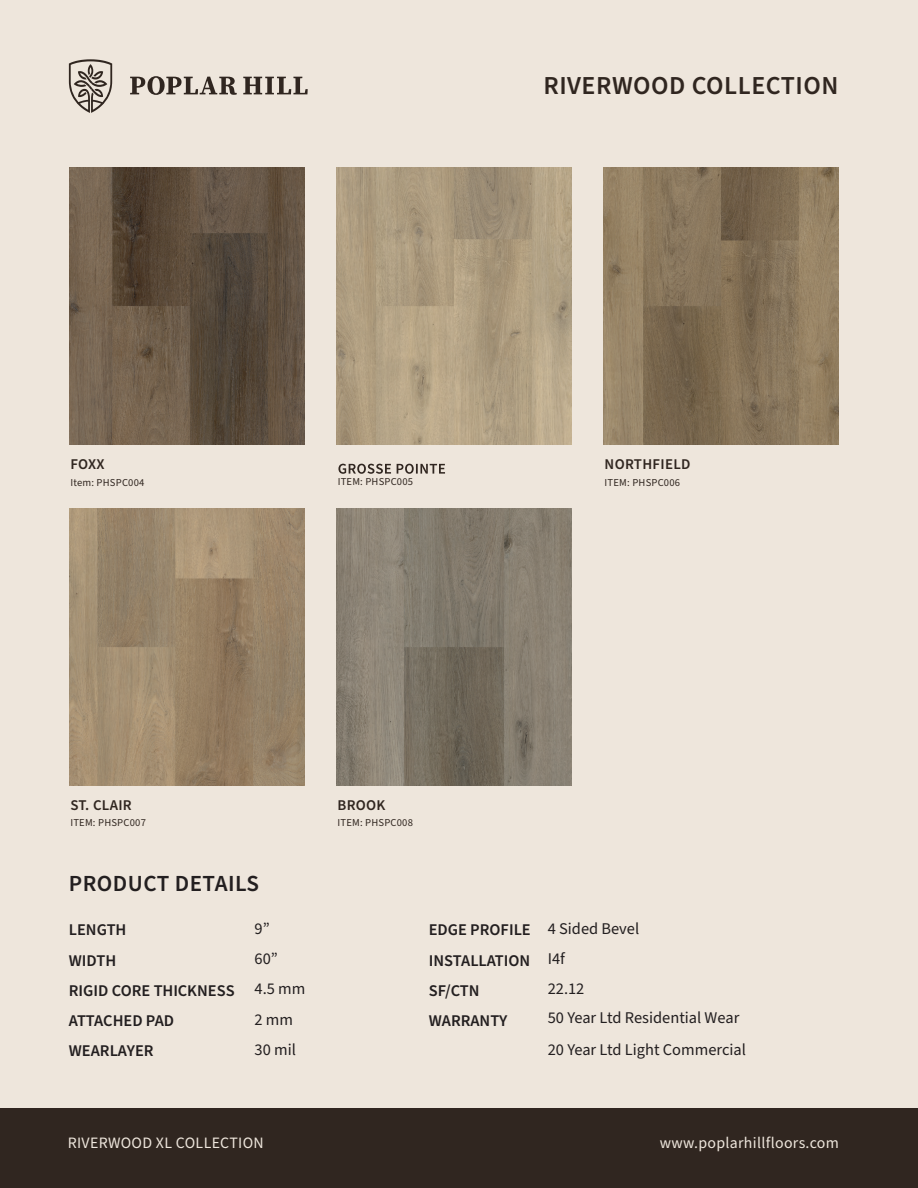
<style>
.page{position:relative;width:918px;height:1188px;background:#eee6dc}
.page>*{position:absolute;margin:0;border:0;box-sizing:border-box;transform-origin:0 0}
.t1{font:600 25.95px "Source Sans Pro";letter-spacing:.02em;color:#302620}
.t2{font:600 23.1px "Source Sans Pro";letter-spacing:.02em;color:#231f20}
.t3{font:600 16.35px/30.2px "Source Sans Pro";color:#231f20}
.t4{font:16.35px/30.2px "Source Sans Pro";color:#231f20}
.t5{font:15.9px "Source Sans Pro";letter-spacing:.02em;color:#eee6dc}
.t6{font:600 14.85px "Source Sans Pro";letter-spacing:.02em;color:#302620}
.t7{font:10.65px "Source Sans Pro";letter-spacing:.02em;color:#302620}
</style>
<div class="page">
<div style="left:0;top:1109px;width:918px;height:79px;background:#302620"></div>
<svg style="left:69px;top:59px;width:43px;height:54px"></svg>
<svg style="left:130px;top:76px;width:107px;height:19px"></svg>
<svg style="left:243px;top:77px;width:65px;height:17px"></svg>
<img style="left:69px;top:168px;width:235px;height:277px">
<img style="left:69px;top:509px;width:235px;height:277px">
<img style="left:336px;top:168px;width:235px;height:277px">
<img style="left:603px;top:168px;width:236px;height:277px">
<img style="left:336px;top:509px;width:235px;height:277px">
<svg style="left:338px;top:464px;width:107px;height:10px"></svg>
<p class="t6" style="left:70px;top:454px;width:36px">FOXX</p>
<p class="t7" style="left:70px;top:475px;width:76px">Item: PHSPC004</p>
<p class="t6" style="left:70px;top:795px;width:63px">ST. CLAIR</p>
<p class="t7" style="left:70px;top:816px;width:77px">ITEM: PHSPC007</p>
<h1 class="t1" style="left:543px;top:68px;width:297px">RIVERWOOD COLLECTION</h1>
<p class="t7" style="left:338px;top:475px;width:77px">ITEM: PHSPC005</p>
<p class="t6" style="left:338px;top:795px;width:49px">BROOK</p>
<p class="t7" style="left:338px;top:816px;width:77px">ITEM: PHSPC008</p>
<p class="t6" style="left:605px;top:454px;width:87px">NORTHFIELD</p>
<p class="t7" style="left:605px;top:475px;width:77px">ITEM: PHSPC006</p>
<h2 class="t2" style="left:69px;top:868px;width:192px">PRODUCT DETAILS</h2>
<p class="t3" style="left:69px;top:915px;width:167px">LENGTH<br>WIDTH<br>RIGID CORE THICKNESS<br>ATTACHED PAD<br>WEARLAYER</p>
<p class="t3" style="left:429px;top:915px;width:103px">EDGE PROFILE<br>INSTALLATION<br>SF/CTN<br>WARRANTY</p>
<p class="t4" style="left:255px;top:914px;width:52px">9”<br>60”<br>4.5 mm<br>2 mm<br>30 mil</p>
<p class="t4" style="left:548px;top:914px;width:93px">4 Sided Bevel<br>I4f<br>22.12</p>
<p class="t4" style="left:548px;top:1002px;width:200px;line-height:32.1px">50 Year Ltd Residential Wear<br>20 Year Ltd Light Commercial</p>
<p class="t5" style="left:68px;top:1132px;width:197px">RIVERWOOD XL COLLECTION</p>
<p class="t5" style="left:660px;top:1132px;width:181px">www.poplarhillfloors.com</p>
</div>
